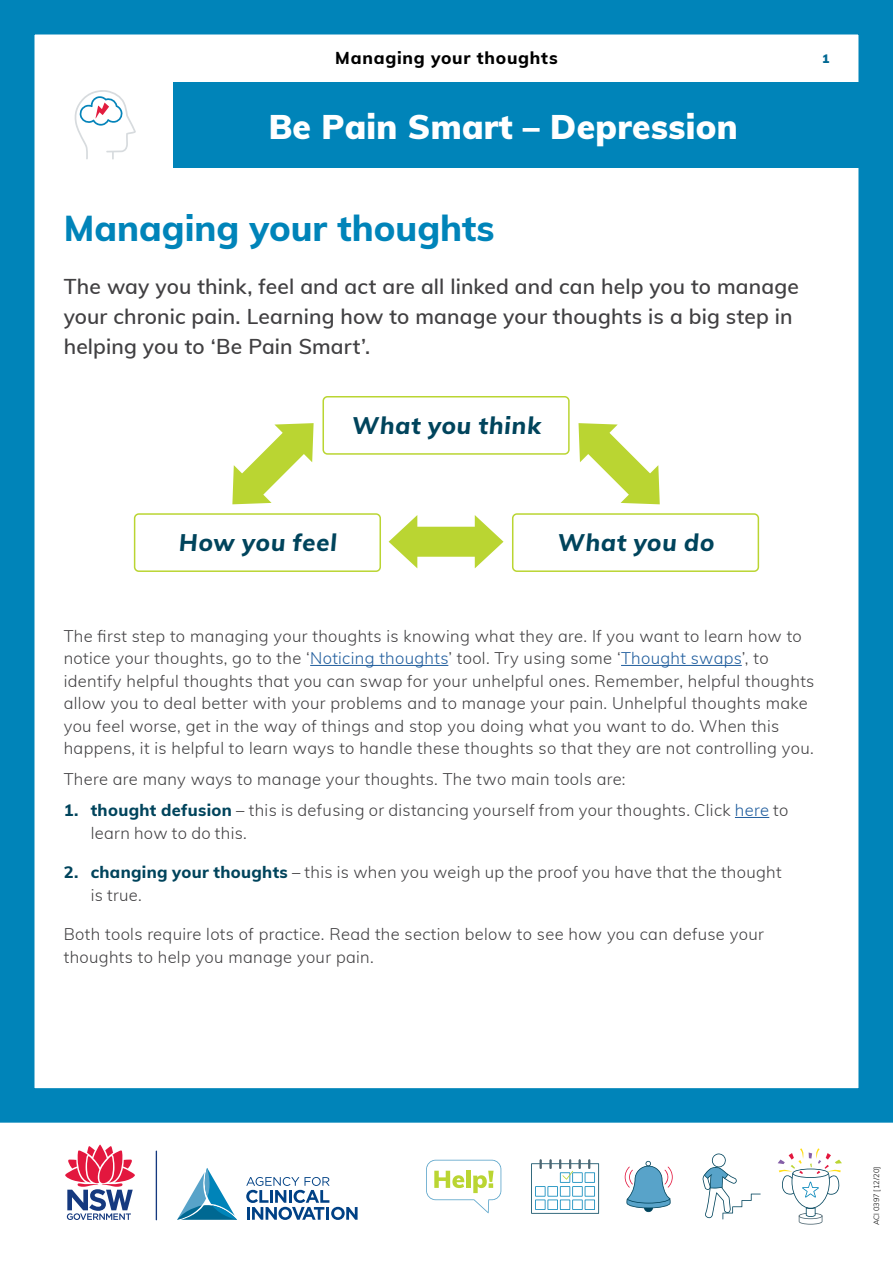
<style>
.page{position:relative;width:893px;height:1263px;background:#fff}
.page>*{position:absolute;margin:0;border:0;box-sizing:border-box;transform-origin:0 0}
.t1{font:800 36px "Muli";color:#0084b9}
.t2{font:900 33.45px "Muli";letter-spacing:.01em;color:#fff}
.Question_-_Dark_Blue{font:800 24px "Muli";color:#00445c}
.Intro{font:600 21px/30px "Muli";letter-spacing:.005em;color:#414042}
.t3{font:800 17.25px "Muli";letter-spacing:.045em;color:#000}
.Body_11_15{font:300 16.5px/22.5px "Muli";letter-spacing:.02em;color:#414042}
.t4{font:900 12px "Muli";color:#006892}
.t5{font:300 7.5px "Muli";letter-spacing:-.005em;color:#000}
.s1{color:#215e9e}
.s2{font-weight:800;color:#00445c}
</style>
<div class="page">
<div style="left:0;top:0;width:893px;height:1123px;border:34px solid #0084b9"></div>
<svg style="left:778px;top:1148px;width:64px;height:76px"></svg>
<svg style="left:702px;top:1153px;width:59px;height:66px"></svg>
<svg style="left:625px;top:1161px;width:48px;height:51px"></svg>
<svg style="left:531px;top:1159px;width:68px;height:55px"></svg>
<svg style="left:426px;top:1160px;width:75px;height:53px"></svg>
<hr style="left:156px;top:1150px;width:1px;height:70px;background:#15397f">
<svg style="left:65px;top:1144px;width:70px;height:76px"></svg>
<svg style="left:177px;top:1168px;width:181px;height:52px"></svg>
<div style="left:173px;top:82px;width:703px;height:85px;background:#0084b9"></div>
<hr style="left:17px;top:82px;width:4px;height:85px;background:#0084b9">
<svg style="left:74px;top:90px;width:62px;height:70px"></svg>
<hr style="left:310px;top:665px;width:138px;height:1px;background:#215e9e">
<hr style="left:621px;top:665px;width:121px;height:1px;background:#215e9e">
<hr style="left:735px;top:817px;width:34px;height:1px;background:#215e9e">
<div style="left:322px;top:396px;width:248px;height:59px;border:2px solid #bad532;border-radius:4px"></div>
<div style="left:134px;top:513px;width:247px;height:59px;border:2px solid #bad532;border-radius:4px"></div>
<div style="left:512px;top:513px;width:247px;height:59px;border:2px solid #bad532;border-radius:4px"></div>
<svg style="left:549px;top:396px;width:141px;height:120px"></svg>
<svg style="left:202px;top:396px;width:141px;height:120px"></svg>
<div style="left:406px;top:527px;width:80px;height:30px;background:#bad532"></div>
<svg style="left:389px;top:515px;width:28px;height:53px"></svg>
<svg style="left:475px;top:515px;width:28px;height:53px"></svg>
<p class="t3" style="left:335px;top:45px;width:224px">Managing your thoughts</p>
<p class="t4" style="left:822px;top:50px;width:9px">1</p>
<p class="t2" style="left:269px;top:102px;width:470px">Be Pain Smart – Depression</p>
<p class="t1" style="left:64px;top:202px;width:432px">Managing your thoughts</p>
<p class="Intro" style="left:64px;top:271px;width:736px">The way you think, feel and act are all linked and can help you to manage your chronic pain. Learning how to manage your thoughts is a big step in helping you to ‘Be Pain Smart’.</p>
<p class="Question_-_Dark_Blue" style="left:352px;top:408px;width:190px">What you think</p>
<p class="Question_-_Dark_Blue" style="left:179px;top:525px;width:162px">How you feel</p>
<p class="Question_-_Dark_Blue" style="left:557px;top:525px;width:161px">What you do</p>
<p class="Body_11_15" style="left:64px;top:624px;width:752px">The first step to managing your thoughts is knowing what they are. If you want to learn how to notice your thoughts, go to the ‘<span class="s1">Noticing thoughts</span>’ tool. Try using some ‘<span class="s1">Thought swaps</span>’, to identify helpful thoughts that you can swap for your unhelpful ones. Remember, helpful thoughts allow you to deal better with your problems and to manage your pain. Unhelpful thoughts make you feel worse, get in the way of things and stop you doing what you want to do. When this happens, it is helpful to learn ways to handle these thoughts so that they are not controlling you.</p>
<p class="Body_11_15" style="left:64px;top:767px;width:563px">There are many ways to manage your thoughts. The two main tools are:</p>
<p class="Body_11_15" style="left:91px;top:798px;width:699px;text-indent:-27px"><span class="s2">1. thought defusion</span> – this is defusing or distancing yourself from your thoughts. Click <span class="s1">here</span> to learn how to do this.</p>
<p class="Body_11_15" style="left:91px;top:860px;width:692px;text-indent:-27px"><span class="s2">2. changing your thoughts</span> – this is when you weigh up the proof you have that the thought is true.</p>
<p class="Body_11_15" style="left:64px;top:922px;width:701px">Both tools require lots of practice. Read the section below to see how you can defuse your thoughts to help you manage your pain.</p>
<p class="t5" style="left:871px;top:1225px;width:60px;rotate:-90deg">ACI 0397 [12/20]</p>
</div>
